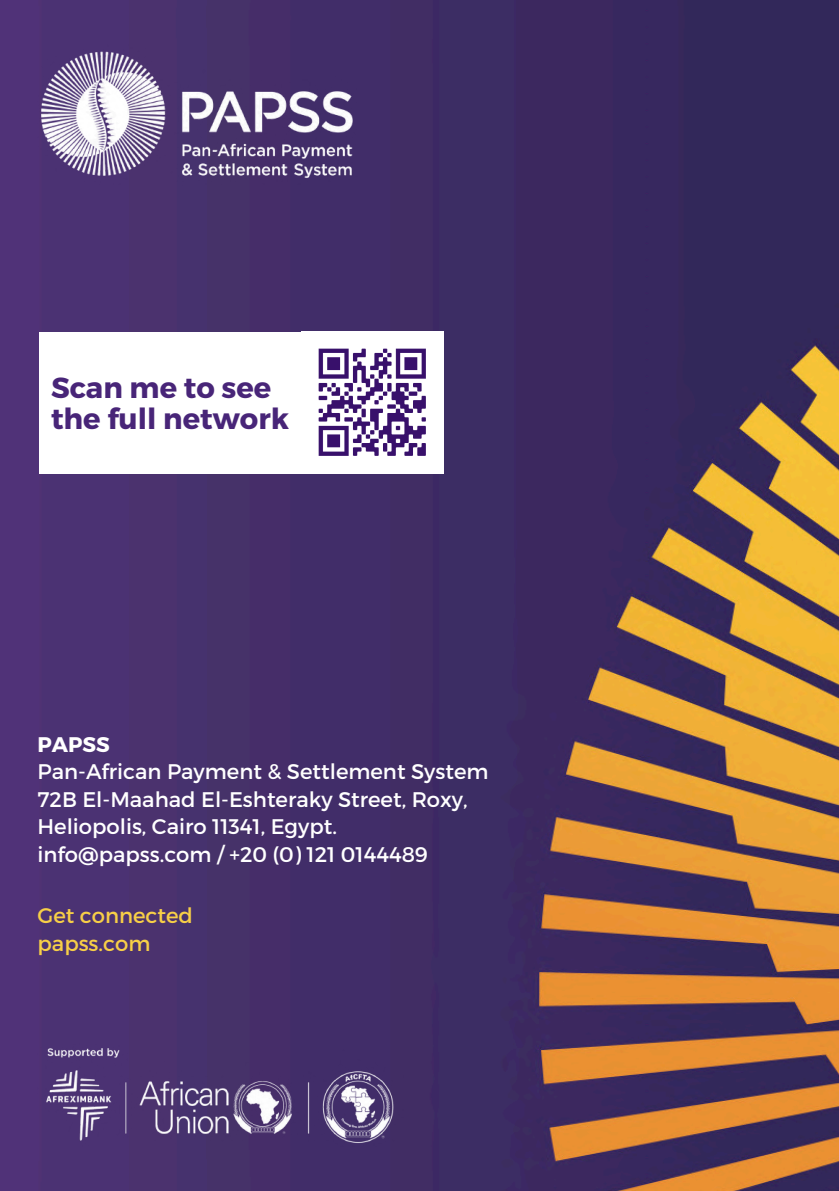
<style>
.page{position:relative;width:839px;height:1191px;background:#fff}
.page>*{position:absolute;margin:0;border:0;box-sizing:border-box;transform-origin:0 0}
.t1{font:700 29px/31.2px "Montserrat";color:#482578}
.t2{font:21.2px "Montserrat";color:#fff}
.t3{font:21.2px "Montserrat";color:#f7cf47}
.t4{font:700 21.2px "Montserrat";color:#fff}
</style>
<div class="page">
<img style="left:0;top:0;width:838px;height:1191px">
<img style="left:38px;top:42px;width:322px;height:144px">
<div style="left:39px;top:332px;width:293px;height:142px;background:#fff"></div>
<img style="left:318px;top:332px;width:125px;height:142px">
<img style="left:38px;top:1043px;width:366px;height:105px">
<p class="t1" style="left:51px;top:371px;width:239px">Scan me to see the full network</p>
<p class="t4" style="left:38px;top:730px;width:74px">PAPSS</p>
<p class="t2" style="left:38px;top:758px;width:452px">Pan-African Payment &amp; Settlement System</p>
<p class="t2" style="left:38px;top:785px;width:431px">72B El-Maahad El-Eshteraky Street, Roxy,</p>
<p class="t2" style="left:38px;top:813px;width:301px">Heliopolis, Cairo 11341, Egypt.</p>
<p class="t2" style="left:38px;top:840px;width:392px">info@papss.com / +20 (0) 121 0144489</p>
<h1 class="t3" style="left:38px;top:902px;width:157px">Get connected</h1>
<p class="t3" style="left:38px;top:930px;width:114px">papss.com</p>
</div>
